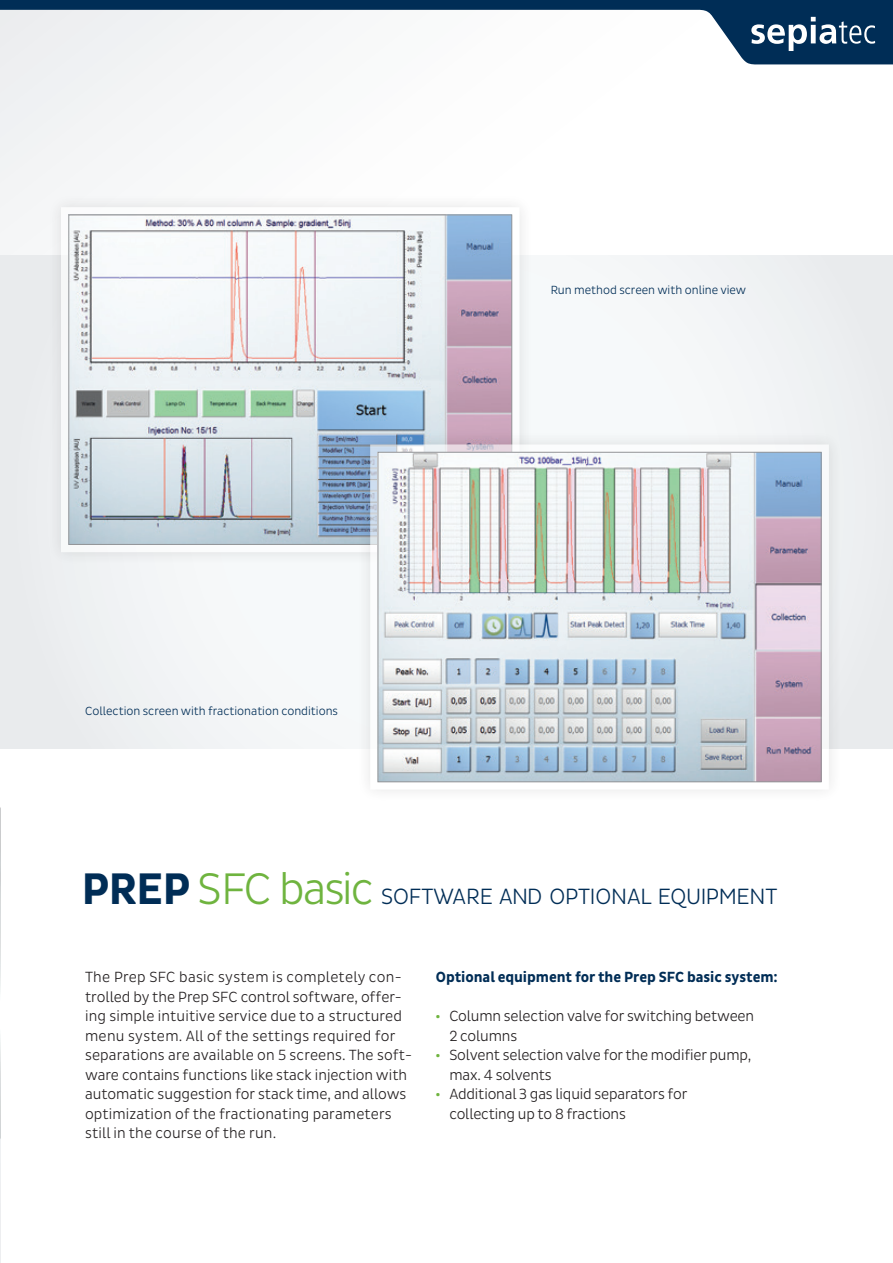
<style>
.page{position:relative;width:893px;height:1263px;background:#fff}
.page>*{position:absolute;margin:0;border:0;box-sizing:border-box;transform-origin:0 0}
.t1{font:300 22.5px "Pluto Sans Cond";letter-spacing:-.005em;color:#002d56}
.t2{font:300 15px/19.5px "Pluto Sans Cond";color:#231f20}
.t3{font:700 15px "Pluto Sans Cond";letter-spacing:-.005em;color:#002d56}
.t4{font:300 12px "Pluto Sans Cond";color:#002d56}
.s1{font-weight:700;font-size:45px}
.s2{font-size:45px;color:#6fb43f}
</style>
<div class="page">
<svg style="left:0;top:0;width:893px;height:65px;fill:#f4f5f6"></svg>
<svg style="left:751px;top:17px;width:124px;height:34px"></svg>
<img style="left:0;top:740px;width:1px;height:523px">
<div style="left:0;top:255px;width:893px;height:493px;background:#f1f3f5"></div>
<div style="left:47px;top:193px;width:487px;height:373px;background:#231f20;opacity:.2"></div>
<img style="left:71px;top:217px;width:439px;height:326px">
<div style="left:356px;top:430px;width:487px;height:374px;background:#231f20;opacity:.2"></div>
<div style="left:370px;top:444px;width:459px;height:346px;border:16px solid #fff"></div>
<img style="left:380px;top:454px;width:439px;height:326px">
<div style="left:378px;top:452px;width:443px;height:330px;border:1px solid #939598"></div>
<p class="t4" style="left:85px;top:704px;width:254px">Collection screen with fractionation conditions</p>
<p class="t4" style="left:551px;top:283px;width:197px">Run method screen with online view</p>
<h1 class="t1" style="left:82px;top:883px;width:697px"><span class="s1">PREP</span> <span class="s2">SFC basic</span> SOFTWARE AND OPTIONAL EQUIPMENT</h1>
<p class="t2" style="left:85px;top:967px;width:328px">The Prep SFC basic system is completely con&shy;trolled by the Prep SFC control software, offer&shy;ing simple intuitive service due to a structured menu system. All of the settings required for separations are available on 5 screens. The soft&shy;ware contains functions like stack injection with automatic suggestion for stack time, and allows optimization of the fractionating parameters still in the course of the run.</p>
<p class="t3" style="left:436px;top:968px;width:344px">Optional equipment for the Prep SFC basic system:</p>
<p class="t2" style="left:436px;top:1006px;width:320px"><sup>.</sup> Column selection valve for switching between</p>
<p class="t2" style="left:449px;top:1026px;width:69px">2 columns</p>
<p class="t2" style="left:436px;top:1045px;width:317px"><sup>.</sup> Solvent selection valve for the modifier pump,</p>
<p class="t2" style="left:449px;top:1065px;width:104px">max. 4 solvents</p>
<p class="t2" style="left:436px;top:1084px;width:253px"><sup>.</sup> Additional 3 gas liquid separators for</p>
<p class="t2" style="left:449px;top:1104px;width:178px">collecting up to 8 fractions</p>
</div>
